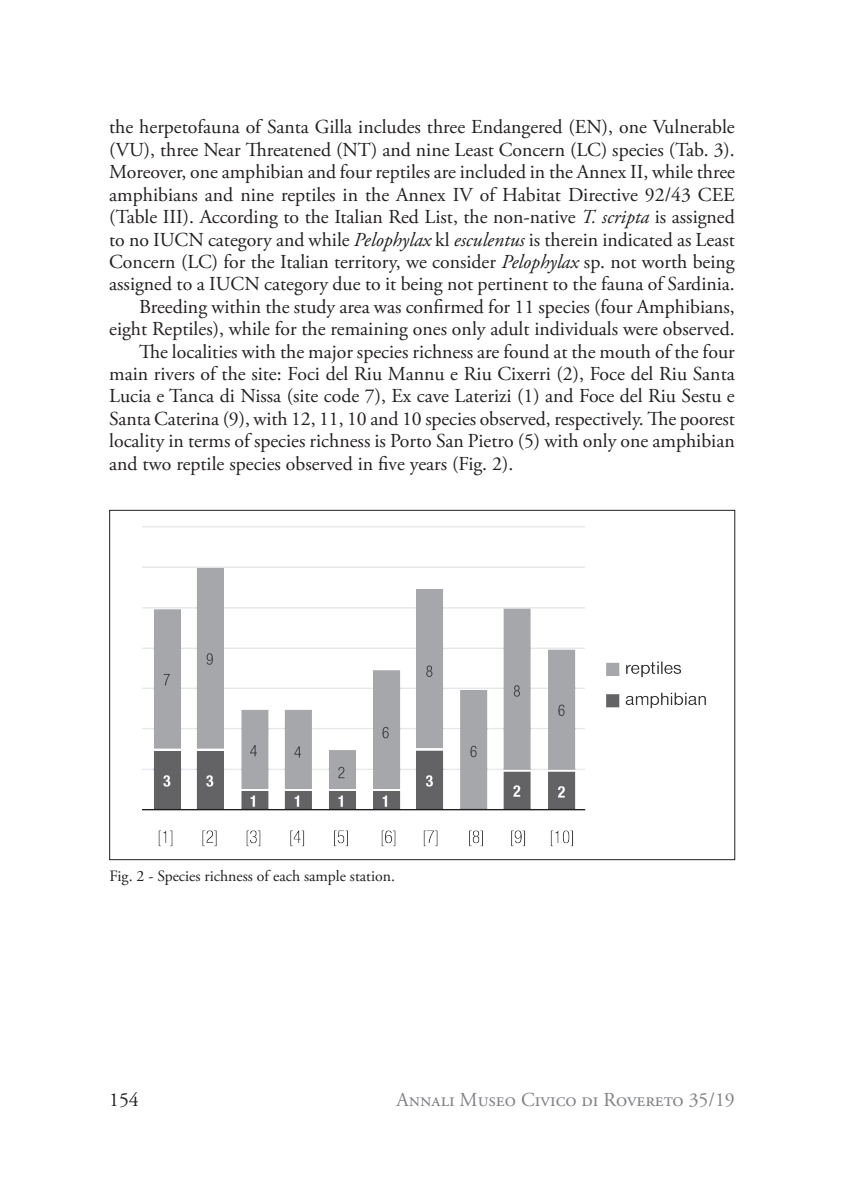
<style>
.page{position:relative;width:844px;height:1191px;background:#fff}
.page>*{position:absolute;margin:0;border:0;box-sizing:border-box;transform-origin:0 0}
.t1{font:19.78px "Adobe Garamond Pro";letter-spacing:-.005em;color:#231f20}
.t2{font:19.78px "Adobe Garamond Pro";color:#808285}
.t3{font:15.75px "Adobe Garamond Pro";color:#231f20}
.s1{font-style:italic}
</style>
<div class="page">
<img style="left:142px;top:526px;width:564px;height:321px">
<p class="t1" style="left:109px;top:115px;width:627px">the herpetofauna of Santa Gilla includes three Endangered (EN), one Vulnerable</p>
<p class="t1" style="left:109px;top:138px;width:627px">(VU), three Near Threatened (NT) and nine Least Concern (LC) species (Tab. 3).</p>
<p class="t1" style="left:109px;top:160px;width:627px">Moreover, one amphibian and four reptiles are included in the Annex II, while three</p>
<p class="t1" style="left:109px;top:182px;width:627px">amphibians and nine reptiles in the Annex IV of Habitat Directive 92/43 CEE</p>
<p class="t1" style="left:109px;top:205px;width:627px">(Table III). According to the Italian Red List, the non-native <span class="s1">T. scripta</span> is assigned</p>
<p class="t1" style="left:109px;top:227px;width:627px">to no IUCN category and while <span class="s1">Pelophylax</span> kl <span class="s1">esculentus</span> is therein indicated as Least</p>
<p class="t1" style="left:109px;top:250px;width:627px">Concern (LC) for the Italian territory, we consider <span class="s1">Pelophylax</span> sp. not worth being</p>
<p class="t1" style="left:109px;top:272px;width:627px">assigned to a IUCN category due to it being not pertinent to the fauna of Sardinia.</p>
<p class="t1" style="left:139px;top:294px;width:597px">Breeding within the study area was confirmed for 11 species (four Amphibians,</p>
<p class="t1" style="left:109px;top:317px;width:627px">eight Reptiles), while for the remaining ones only adult individuals were observed.</p>
<p class="t1" style="left:139px;top:339px;width:597px">The localities with the major species richness are found at the mouth of the four</p>
<p class="t1" style="left:109px;top:362px;width:627px">main rivers of the site: Foci del Riu Mannu e Riu Cixerri (2), Foce del Riu Santa</p>
<p class="t1" style="left:109px;top:384px;width:627px">Lucia e Tanca di Nissa (site code 7), Ex cave Laterizi (1) and Foce del Riu Sestu e</p>
<p class="t1" style="left:109px;top:407px;width:627px">Santa Caterina (9), with 12, 11, 10 and 10 species observed, respectively. The poorest</p>
<p class="t1" style="left:109px;top:429px;width:627px">locality in terms of species richness is Porto San Pietro (5) with only one amphibian</p>
<p class="t1" style="left:109px;top:451px;width:405px">and two reptile species observed in five years (Fig. 2).</p>
<p class="t3" style="left:110px;top:866px;width:287px">Fig. 2 - Species richness of each sample station.</p>
<p class="t1" style="left:109px;top:1088px;width:31px">154</p>
<p class="t2" style="left:396px;top:1088px;width:340px">Annali Museo Civico di Rovereto 35/19</p>
</div>
